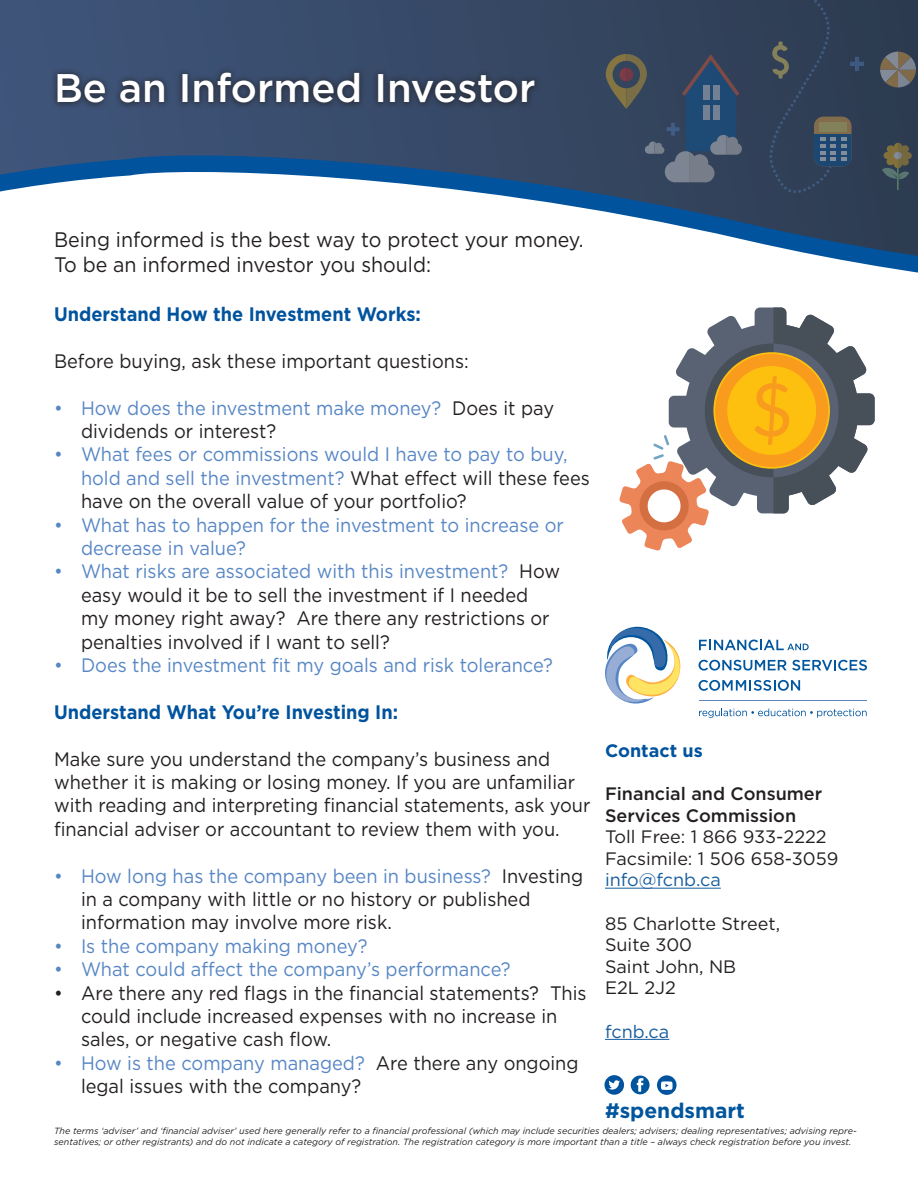
<style>
.page{position:relative;width:918px;height:1188px;background:#fff}
.page>*{position:absolute;margin:0;border:0;box-sizing:border-box;transform-origin:0 0}
.Paragraph_Style_1{font:500 39.9px "Gotham";color:#fff}
.Body_Copy{font:21px/25.2px "Gotham";color:#231f20;scale:.93 1}
.t1{font:700 21px "Gotham";color:#01559d}
.Body_Copy-2{font:19.5px/23.4px "Gotham";color:#231f20;scale:.93 1}
.t2{font:19.5px/23.4px "Gotham";color:#5786c5;scale:.93 1}
.Body_Copy-3{font:700 19.5px "Gotham";color:#01539e;scale:.93 1}
.Body_Copy-4{font:18px "Gotham";color:#231f20}
.Body_Copy-5{font:500 18px "Gotham";color:#231f20}
.Body_Copy-6{font:18px "Gotham";color:#175d9e}
.Headline_-_Blue{font:700 18px "Gotham";color:#01539e}
.t3{font:italic 9px/10.8px "Gotham";color:#231f20}
.s1{color:#231f20}
.s2{color:#5786c5}
</style>
<div class="page">
<svg style="left:0;top:0;width:918px;height:133px;background:#374967"></svg>
<svg style="left:880px;top:52px;width:36px;height:35px"></svg>
<svg style="left:770px;top:0;width:94px;height:133px;background:#344255"></svg>
<svg style="left:606px;top:54px;width:136px;height:79px;background:#394a60"></svg>
<div style="left:51px;top:66px;width:491px;height:44px;background:#231f20;opacity:.78"></div>
<svg style="left:0;top:133px;width:918px;height:175px"></svg>
<hr style="left:605px;top:888px;width:116px;height:1px;background:#175d9e">
<hr style="left:605px;top:1039px;width:64px;height:1px;background:#175d9e">
<svg style="left:631px;top:1075px;width:19px;height:19px"></svg>
<svg style="left:637px;top:1078px;width:6px;height:14px"></svg>
<svg style="left:699px;top:709px;width:168px;height:9px"></svg>
<svg style="left:699px;top:640px;width:110px;height:10px"></svg>
<svg style="left:699px;top:660px;width:168px;height:11px"></svg>
<svg style="left:699px;top:680px;width:101px;height:11px"></svg>
<hr style="left:699px;top:700px;width:168px;height:1px;background:#5f84c3">
<svg style="left:605px;top:626px;width:76px;height:78px"></svg>
<div style="left:657px;top:1075px;width:20px;height:20px;background:#01539e;border-radius:50%"></div>
<svg style="left:661px;top:1081px;width:12px;height:9px"></svg>
<div style="left:605px;top:1075px;width:19px;height:20px;background:#01539e;border-radius:50%"></div>
<svg style="left:608px;top:1080px;width:12px;height:10px"></svg>
<svg style="left:620px;top:308px;width:255px;height:242px"></svg>
<p class="Paragraph_Style_1" style="left:54px;top:62px;width:483px">Be an Informed Investor</p>
<p class="Body_Copy" style="left:54px;top:227px;width:571px">Being informed is the best way to protect your money.<br>To be an informed investor you should:</p>
<p class="Body_Copy-3" style="left:54px;top:301px;width:396px">Understand How the Investment Works:</p>
<p class="Body_Copy-2" style="left:54px;top:349px;width:447px">Before buying, ask these important questions:</p>
<p class="t2" style="left:81px;top:396px;width:510px;text-indent:-27px">• How does the investment make money? <span class="s1">Does it pay dividends or interest?</span></p>
<p class="t2" style="left:81px;top:442px;width:549px;text-indent:-27px">• What fees or commissions would I have to pay to buy, hold and sell the investment? <span class="s1">What effect will these fees have on the overall value of your portfolio?</span></p>
<p class="t2" style="left:81px;top:513px;width:521px;text-indent:-27px">• What has to happen for the investment to increase or decrease in value?</p>
<p class="Body_Copy-2" style="left:81px;top:559px;width:517px;text-indent:-27px"><span class="s2">• What risks are associated with this investment?</span> How easy would it be to sell the investment if I needed my money right away? Are there any restrictions or penalties involved if I want to sell?</p>
<p class="t2" style="left:54px;top:653px;width:538px">• Does the investment fit my goals and risk tolerance?</p>
<p class="Body_Copy-3" style="left:54px;top:699px;width:372px">Understand What You’re Investing In:</p>
<p class="Body_Copy-2" style="left:54px;top:747px;width:578px">Make sure you understand the company’s business and whether it is making or losing money. If you are unfamiliar with reading and interpreting financial statements, ask your financial adviser or accountant to review them with you.</p>
<p class="Body_Copy-2" style="left:81px;top:864px;width:542px;text-indent:-27px"><span class="s2">• How long has the company been in business?</span> Investing in a company with little or no history or published information may involve more risk.</p>
<p class="t2" style="left:54px;top:934px;width:339px">• Is the company making money?</p>
<p class="t2" style="left:54px;top:957px;width:492px">• What could affect the company’s performance?</p>
<p class="Body_Copy-2" style="left:81px;top:981px;width:545px;text-indent:-27px">• Are there any red flags in the financial statements? This could include increased expenses with no increase in sales, or negative cash flow.</p>
<p class="Body_Copy-2" style="left:81px;top:1051px;width:537px;text-indent:-27px"><span class="s2">• How is the company managed?</span> Are there any ongoing legal issues with the company?</p>
<p class="Headline_-_Blue" style="left:605px;top:738px;width:99px">Contact us</p>
<p class="Body_Copy-5" style="left:605px;top:782px;width:219px">Financial and Consumer</p>
<p class="Body_Copy-5" style="left:605px;top:803px;width:193px">Services Commission</p>
<p class="Body_Copy-4" style="left:605px;top:825px;width:223px">Toll Free: 1 866 933-2222</p>
<p class="Body_Copy-4" style="left:605px;top:847px;width:235px">Facsimile: 1 506 658-3059</p>
<p class="Body_Copy-6" style="left:605px;top:868px;width:117px">info@fcnb.ca</p>
<p class="Body_Copy-4" style="left:605px;top:912px;width:177px">85 Charlotte Street,</p>
<p class="Body_Copy-4" style="left:605px;top:933px;width:89px">Suite 300</p>
<p class="Body_Copy-4" style="left:605px;top:955px;width:133px">Saint John, NB</p>
<p class="Body_Copy-4" style="left:605px;top:976px;width:72px">E2L 2J2</p>
<p class="Body_Copy-6" style="left:605px;top:1020px;width:66px">fcnb.ca</p>
<p class="t1" style="left:605px;top:1097px;width:141px">#spendsmart</p>
<p class="t3" style="left:54px;top:1125px;width:804px">The terms ‘adviser’ and ‘financial adviser’ used here generally refer to a financial professional (which may include securities dealers; advisers; dealing representatives; advising repre&shy;sentatives; or other registrants) and do not indicate a category of registration. The registration category is more important than a title – always check registration before you invest.</p>
</div>
